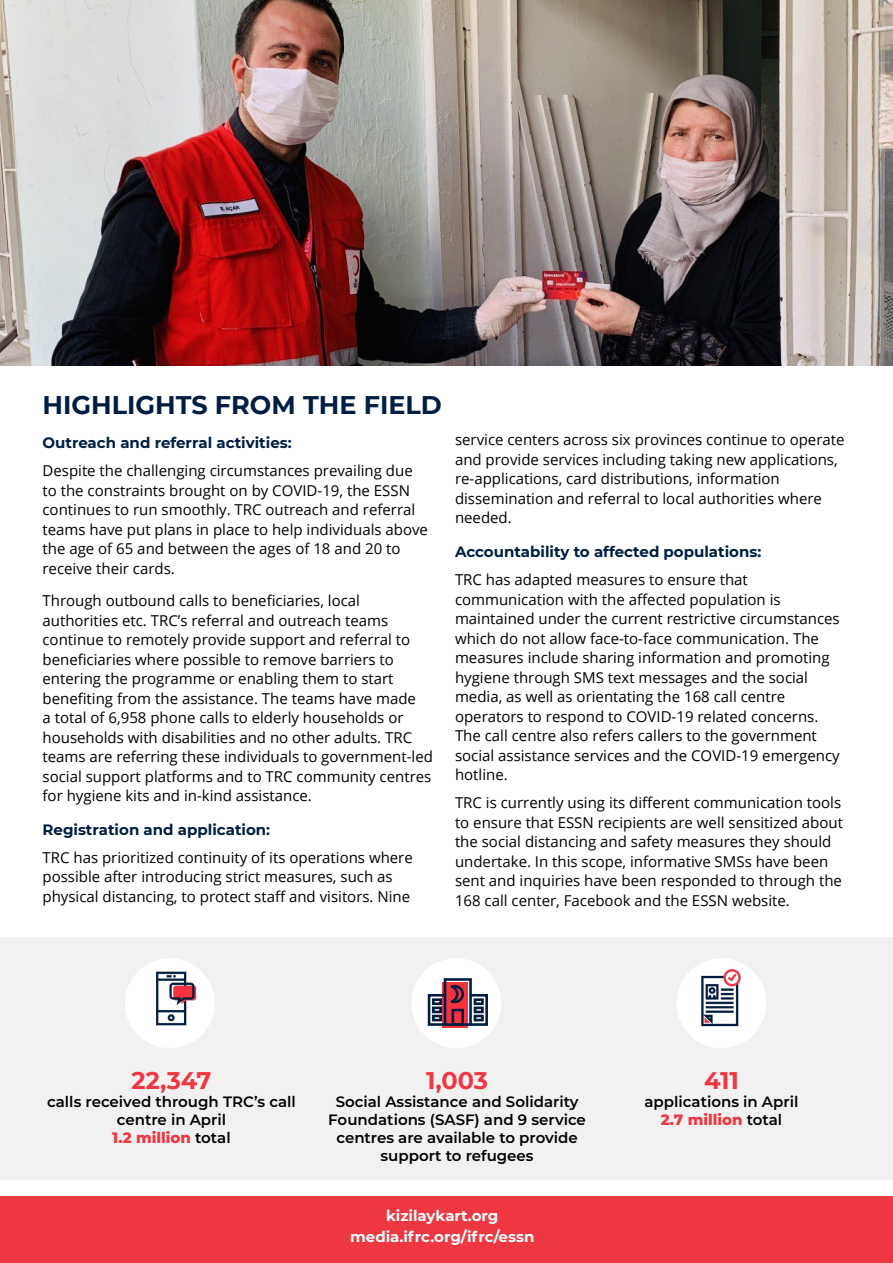
<style>
.page{position:relative;width:893px;height:1263px;background:#fff}
.page>*{position:absolute;margin:0;border:0;box-sizing:border-box;transform-origin:0 0}
.t1{font:700 25.5px "Montserrat";color:#001e42}
.t2{font:700 24px "Montserrat";color:#ef3742}
.t3{font:15px/19.5px "Open Sans";color:#000}
.t4{font:600 15px/18px "Montserrat";color:#000;text-align:center}
.t5{font:700 15px "Montserrat";color:#001e42}
.t6{font:700 15px/21px "Montserrat";color:#edfeff;text-align:center}
.s1{font-weight:800;color:#ef3742}
</style>
<div class="page">
<div style="left:0;top:1196px;width:893px;height:67px;background:#ef3742"></div>
<div style="left:0;top:938px;width:893px;height:242px;background:#f1f1f2"></div>
<img style="left:0;top:0;width:893px;height:366px">
<img style="left:125px;top:958px;width:90px;height:90px;border-radius:45px">
<div style="left:411px;top:958px;width:90px;height:90px;background:#fff;border-radius:50%"></div>
<div style="left:442px;top:983px;width:25px;height:45px;background:#f5333f"></div>
<div style="left:444px;top:978px;width:28px;height:48px;border:3px solid #011e41"></div>
<div style="left:469px;top:994px;width:19px;height:32px;border:3px solid #011e41"></div>
<div style="left:452px;top:1009px;width:12px;height:17px;border:3px solid #011e41"></div>
<div style="left:474px;top:998px;width:10px;height:7px;border:3px solid #011e41"></div>
<div style="left:474px;top:1006px;width:10px;height:7px;border:3px solid #011e41"></div>
<div style="left:474px;top:1015px;width:10px;height:6px;border:3px solid #011e41"></div>
<div style="left:428px;top:994px;width:18px;height:32px;border:3px solid #011e41"></div>
<div style="left:432px;top:998px;width:10px;height:7px;border:3px solid #011e41"></div>
<div style="left:432px;top:1006px;width:10px;height:7px;border:3px solid #011e41"></div>
<div style="left:432px;top:1015px;width:10px;height:6px;border:3px solid #011e41"></div>
<svg style="left:450px;top:984px;width:14px;height:20px"></svg>
<img style="left:676px;top:958px;width:90px;height:90px;border-radius:45px">
<h1 class="t1" style="left:43px;top:387px;width:401px">HIGHLIGHTS FROM THE FIELD</h1>
<p class="t5" style="left:43px;top:432px;width:251px">Outreach and referral activities:</p>
<p class="t3" style="left:43px;top:461px;width:387px">Despite the challenging circumstances prevailing due to the constraints brought on by COVID-19, the ESSN continues to run smoothly. TRC outreach and referral teams have put plans in place to help individuals above the age of 65 and between the ages of 18 and 20 to receive their cards.</p>
<p class="t3" style="left:43px;top:590px;width:392px">Through outbound calls to beneficiaries, local authorities etc. TRC s’ referral and outreach teams continue to remotely provide support and referral to beneficiaries where possible to remove barriers to entering the programme or enabling them to start benefiting from the assistance. The teams have made<br>a total of 6,958 phone calls to elderly households or households with disabilities and no other adults. TRC teams are referring these individuals to government-led social support platforms and to TRC community centres for hygiene kits and in-kind assistance.</p>
<p class="t5" style="left:43px;top:819px;width:229px">Registration and application:</p>
<p class="t3" style="left:43px;top:847px;width:372px">TRC has prioritized continuity of its operations where possible after introducing strict measures, such as physical distancing, to protect staff and visitors. Nine</p>
<p class="t3" style="left:455px;top:430px;width:391px">service centers across six provinces continue to operate and provide services including taking new applications, re-applications, card distributions, information dissemination and referral to local authorities where needed.</p>
<p class="t5" style="left:455px;top:541px;width:308px">Accountability to affected populations:</p>
<p class="t3" style="left:455px;top:569px;width:386px">TRC has adapted measures to ensure that communication with the affected population is maintained under the current restrictive circumstances which do not allow face-to-face communication. The measures include sharing information and promoting hygiene through SMS text messages and the social media, as well as orientating the 168 call centre operators to respond to COVID-19 related concerns.<br>The call centre also refers callers to the government social assistance services and the COVID-19 emergency hotline.</p>
<p class="t3" style="left:455px;top:792px;width:389px">TRC is currently using its different communication tools to ensure that ESSN recipients are well sensitized about the social distancing and safety measures they should undertake In. this scope, informative SMSs have been sent and inquiries have been responded to through the 168 call center, Facebook and the ESSN website.</p>
<h2 class="t2" style="left:132px;top:1063px;width:81px">22,347</h2>
<p class="t4" style="left:47px;top:1092px;width:250px">calls received through TRC s’ call centre in April<br><span class="s1">1.2 million</span> total</p>
<h2 class="t2" style="left:426px;top:1063px;width:63px">1,003</h2>
<p class="t4" style="left:328px;top:1092px;width:259px">Social Assistance and Solidarity<br>Foundations (SASF) and 9 service centres are available to provide support to refugees</p>
<p class="t6" style="left:350px;top:1205px;width:186px">kizilaykart.org media.ifrc.org/ifrc/essn</p>
<h2 class="t2" style="left:704px;top:1063px;width:36px">411</h2>
<p class="t4" style="left:644px;top:1092px;width:155px">applications in April<br><span class="s1">2.7 million</span> total</p>
</div>
